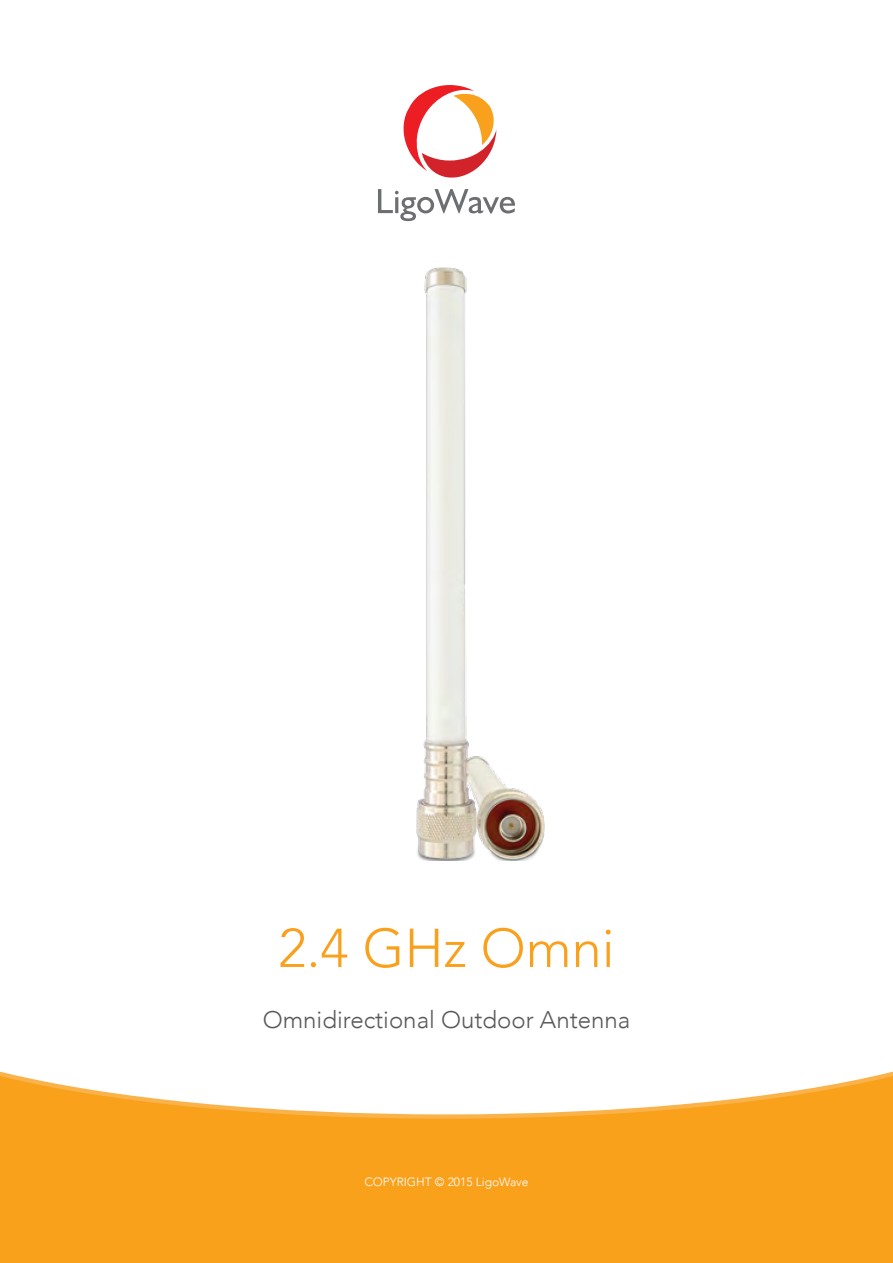
<style>
.page{position:relative;width:893px;height:1263px;background:#fff}
.page>*{position:absolute;margin:0;border:0;box-sizing:border-box;transform-origin:0 0}
.t1{font:300 54px "Avenir";color:#f9a01d}
.t2{font:300 24px "Avenir";color:#58595b}
.t3{font:300 12px "Avenir";color:#fff}
</style>
<div class="page">
<svg style="left:0;top:1076px;width:893px;height:187px;background:#faae3b"></svg>
<svg style="left:403px;top:85px;width:93px;height:93px"></svg>
<svg style="left:378px;top:189px;width:137px;height:32px"></svg>
<img style="left:417px;top:268px;width:127px;height:592px">
<h1 class="t1" style="left:278px;top:916px;width:338px">2.4 GHz Omni</h1>
<p class="t2" style="left:263px;top:1006px;width:369px">Omnidirectional Outdoor Antenna</p>
<p class="t3" style="left:364px;top:1175px;width:165px">COPYRIGHT © 2015 LigoWave</p>
</div>
